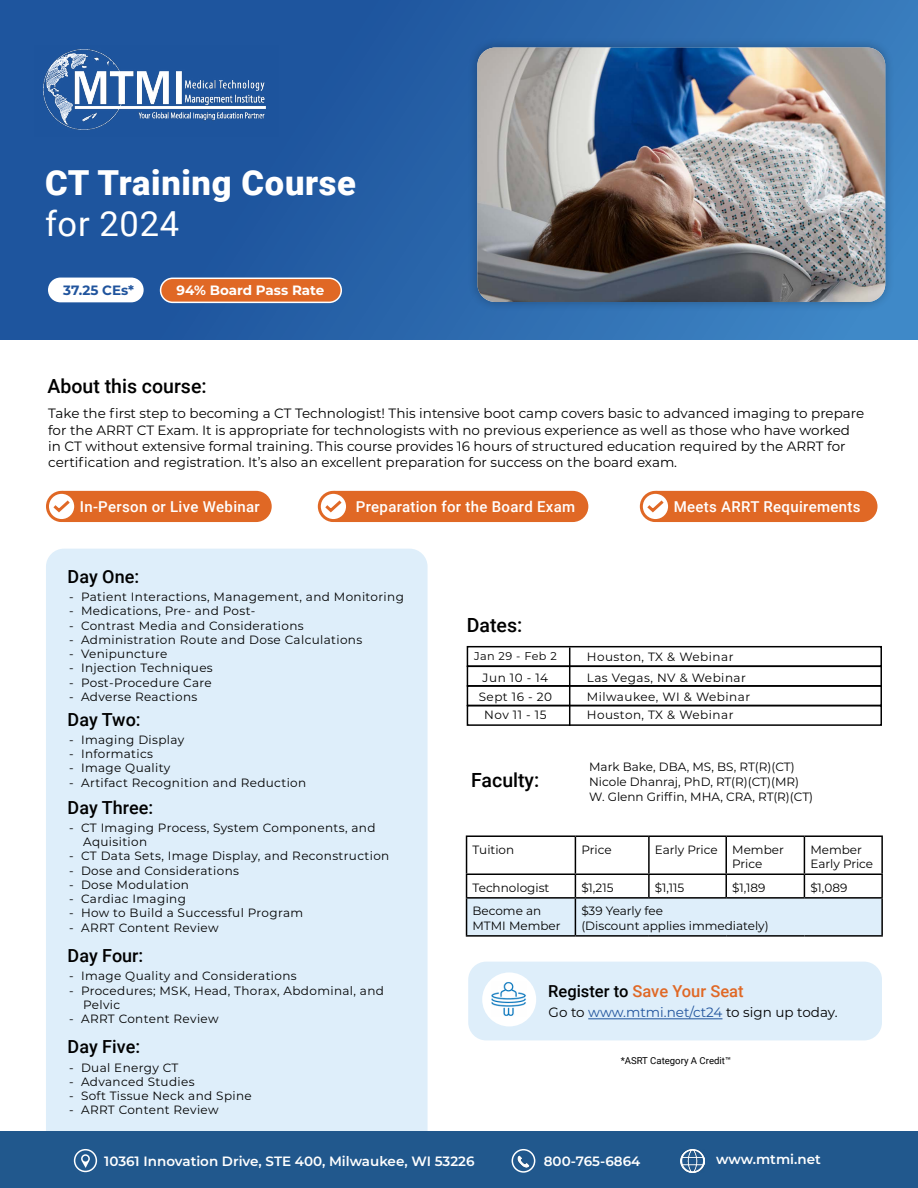
<style>
.page{position:relative;width:918px;height:1188px;background:#fff}
.page>*{position:absolute;margin:0;border:0;box-sizing:border-box;transform-origin:0 0}
.t1{font:900 34.5px "Roboto";letter-spacing:.02em;color:#fff}
.t2{font:34.5px "Roboto";letter-spacing:.02em;color:#fff}
.t3{font:500 19.5px "Roboto";color:#000}
.t4{font:500 18px "Roboto";color:#000}
.t5{font:500 16.5px "Roboto";color:#e06825}
.t6{font:500 15px "Roboto";letter-spacing:.02em;color:#fff}
.t7{font:13.5px/16.2px "Montserrat";color:#000}
.t8{font:600 13.5px "Montserrat";color:#fff}
.t9{font:700 13.5px "Montserrat";color:#fff}
.t10{font:700 13.5px "Montserrat";color:#20549d}
.t11{font:12px/14.2px "Montserrat";letter-spacing:.03em;color:#000}
.t12{font:12px/14.4px "Montserrat";color:#000}
.t13{font:11.25px "Montserrat";letter-spacing:.04em;color:#000}
.t14{font:9.6px "Roboto";color:#000}
.s1{color:#000}
.s2{color:#20549d}
</style>
<div class="page">
<div style="left:46px;top:549px;width:382px;height:613px;background:#deeefa;border-radius:18px"></div>
<div style="left:0;top:1131px;width:918px;height:57px;background:#21588d"></div>
<div style="left:467px;top:705px;width:415px;height:21px;border:2px solid #000"></div>
<div style="left:467px;top:666px;width:415px;height:21px;border:2px solid #000"></div>
<hr style="left:569px;top:647px;width:1px;height:79px;background:#000">
<div style="left:0;top:0;width:918px;height:339px;background:linear-gradient(to right,#184c97,#3a7fbf)"></div>
<img style="left:34px;top:46px;width:244px;height:90px">
<div style="left:467px;top:646px;width:415px;height:21px;border:2px solid #000"></div>
<div style="left:48px;top:278px;width:96px;height:24px;background:#fff;border-radius:12px"></div>
<div style="left:161px;top:278px;width:180px;height:24px;background:#e06825;border-radius:12px"></div>
<div style="left:160px;top:278px;width:182px;height:25px;border:2px solid #fff;border-radius:12px"></div>
<hr style="left:466px;top:835px;width:109px;height:2px;background:#000">
<hr style="left:575px;top:835px;width:74px;height:2px;background:#000">
<hr style="left:649px;top:835px;width:77px;height:2px;background:#000">
<hr style="left:726px;top:835px;width:78px;height:2px;background:#000">
<hr style="left:804px;top:835px;width:79px;height:2px;background:#000">
<hr style="left:881px;top:837px;width:2px;height:36px;background:#000">
<hr style="left:804px;top:873px;width:79px;height:2px;background:#000">
<svg style="left:466px;top:836px;width:416px;height:99px"></svg>
<hr style="left:881px;top:875px;width:2px;height:22px;background:#000">
<hr style="left:466px;top:897px;width:109px;height:2px;background:#000">
<hr style="left:466px;top:899px;width:1px;height:36px;background:#000">
<hr style="left:575px;top:897px;width:74px;height:2px;background:#000">
<hr style="left:575px;top:899px;width:1px;height:36px;background:#000">
<hr style="left:649px;top:897px;width:77px;height:2px;background:#000">
<hr style="left:726px;top:897px;width:78px;height:2px;background:#000">
<hr style="left:804px;top:897px;width:79px;height:2px;background:#000">
<hr style="left:881px;top:899px;width:2px;height:36px;background:#000">
<hr style="left:466px;top:935px;width:109px;height:2px;background:#000">
<hr style="left:575px;top:935px;width:74px;height:2px;background:#000">
<hr style="left:649px;top:935px;width:77px;height:2px;background:#000">
<hr style="left:726px;top:935px;width:78px;height:2px;background:#000">
<hr style="left:804px;top:935px;width:79px;height:2px;background:#000">
<div style="left:467px;top:38px;width:428px;height:274px;background:#000;opacity:.25"></div>
<img style="left:477px;top:48px;width:408px;height:254px">
<div style="left:468px;top:962px;width:414px;height:78px;background:#deeefa;border-radius:18px"></div>
<div style="left:482px;top:972px;width:54px;height:54px;background:#fff;border-radius:50%"></div>
<hr style="left:588px;top:1018px;width:134px;height:1px;background:#20549d">
<div style="left:320px;top:491px;width:268px;height:31px;background:#e06825;border-radius:16px"></div>
<div style="left:642px;top:491px;width:235px;height:31px;background:#e06825;border-radius:16px"></div>
<svg style="left:319px;top:492px;width:29px;height:29px"></svg>
<div style="left:318px;top:491px;width:31px;height:31px;border:3px solid #e06825;border-radius:14px"></div>
<svg style="left:641px;top:492px;width:29px;height:29px"></svg>
<div style="left:640px;top:491px;width:31px;height:31px;border:3px solid #e06825;border-radius:14px"></div>
<div style="left:48px;top:491px;width:224px;height:31px;background:#e06825;border-radius:16px"></div>
<svg style="left:47px;top:492px;width:29px;height:29px"></svg>
<div style="left:46px;top:491px;width:31px;height:31px;border:3px solid #e06825;border-radius:14px"></div>
<svg style="left:50px;top:497px;width:23px;height:17px"></svg>
<svg style="left:322px;top:497px;width:23px;height:17px"></svg>
<svg style="left:644px;top:497px;width:23px;height:17px"></svg>
<img style="left:491px;top:979px;width:44px;height:37px">
<img style="left:517px;top:1155px;width:13px;height:13px">
<img style="left:681px;top:1149px;width:22px;height:24px">
<div style="left:74px;top:1149px;width:23px;height:23px;border:2px solid #fff;border-radius:50%"></div>
<div style="left:81px;top:1154px;width:9px;height:9px;border:2px solid #fff;border-radius:50%"></div>
<svg style="left:82px;top:1161px;width:7px;height:7px"></svg>
<div style="left:512px;top:1149px;width:23px;height:24px;border:2px solid #fff;border-radius:50%"></div>
<div style="left:681px;top:1149px;width:24px;height:24px;border:2px solid #fff;border-radius:50%"></div>
<h1 class="t1" style="left:45px;top:159px;width:313px">CT Training Course</h1>
<h1 class="t2" style="left:45px;top:200px;width:136px">for 2024</h1>
<p class="t10" style="left:63px;top:281px;width:72px">37.25 CEs*</p>
<p class="t9" style="left:177px;top:281px;width:149px">94% Board Pass Rate</p>
<h2 class="t3" style="left:47px;top:372px;width:161px">About this course:</h2>
<p class="t7" style="left:48px;top:405px;width:818px">Take the first step to becoming a CT Technologist! This intensive boot camp covers basic to advanced imaging to prepare for the ARRT CT Exam. It is appropriate for technologists with no previous experience as well as those who have worked in CT without extensive formal training. This course provides 16 hours of structured education required by the ARRT for certification and registration. It’s also an excellent preparation for success on the board exam.</p>
<p class="t6" style="left:80px;top:496px;width:181px">In-Person or Live Webinar</p>
<p class="t6" style="left:356px;top:496px;width:221px">Preparation for the Board Exam</p>
<p class="t6" style="left:674px;top:496px;width:188px">Meets ARRT Requirements</p>
<h3 class="t4" style="left:68px;top:564px;width:73px">Day One:</h3>
<p class="t11" style="left:69px;top:589px;width:336px">- Patient Interactions, Management, and Monitoring</p>
<p class="t11" style="left:69px;top:603px;width:188px">- Medications, Pre- and Post-</p>
<p class="t11" style="left:69px;top:618px;width:236px">- Contrast Media and Considerations</p>
<p class="t11" style="left:69px;top:632px;width:295px">- Administration Route and Dose Calculations</p>
<p class="t11" style="left:69px;top:646px;width:100px">- Venipuncture</p>
<p class="t11" style="left:69px;top:660px;width:145px">- Injection Techniques</p>
<p class="t11" style="left:69px;top:675px;width:144px">- Post-Procedure Care</p>
<p class="t11" style="left:69px;top:689px;width:130px">- Adverse Reactions</p>
<h3 class="t4" style="left:68px;top:707px;width:75px">Day Two:</h3>
<p class="t11" style="left:69px;top:732px;width:117px">- Imaging Display</p>
<p class="t11" style="left:69px;top:746px;width:86px">- Informatics</p>
<p class="t11" style="left:69px;top:761px;width:103px">- Image Quality</p>
<p class="t11" style="left:69px;top:775px;width:239px">- Artifact Recognition and Reduction</p>
<h3 class="t4" style="left:68px;top:795px;width:87px">Day Three:</h3>
<p class="t11" style="left:83px;top:820px;width:294px;text-indent:-14px">- CT Imaging Process, System Components, and<br>Aquisition</p>
<p class="t11" style="left:69px;top:849px;width:322px">- CT Data Sets, Image Display, and Reconstruction</p>
<p class="t11" style="left:69px;top:863px;width:171px">- Dose and Considerations</p>
<p class="t11" style="left:69px;top:877px;width:121px">- Dose Modulation</p>
<p class="t11" style="left:69px;top:891px;width:118px">- Cardiac Imaging</p>
<p class="t11" style="left:69px;top:906px;width:236px">- How to Build a Successful Program</p>
<p class="t11" style="left:69px;top:920px;width:151px">- ARRT Content Review</p>
<h3 class="t4" style="left:68px;top:943px;width:77px">Day Four:</h3>
<p class="t11" style="left:69px;top:968px;width:229px">- Image Quality and Considerations</p>
<p class="t11" style="left:83px;top:983px;width:302px;text-indent:-14px">- Procedures; MSK, Head, Thorax, Abdominal, and<br>Pelvic</p>
<p class="t11" style="left:69px;top:1011px;width:151px">- ARRT Content Review</p>
<p class="t11" style="left:69px;top:1060px;width:111px">- Dual Energy CT</p>
<p class="t11" style="left:69px;top:1074px;width:127px">- Advanced Studies</p>
<p class="t11" style="left:69px;top:1088px;width:184px">- Soft Tissue Neck and Spine</p>
<p class="t11" style="left:69px;top:1103px;width:151px">- ARRT Content Review</p>
<h3 class="t4" style="left:68px;top:1034px;width:74px">Day Five:</h3>
<h2 class="t3" style="left:467px;top:611px;width:57px">Dates:</h2>
<p class="t13" style="left:474px;top:648px;width:84px">Jan 29 - Feb 2</p>
<p class="t11" style="left:479px;top:667px;width:75px;line-height:19.5px;text-align:center">Jun 10 - 14<br>Sept 16 - 20</p>
<p class="t11" style="left:484px;top:708px;width:64px">Nov 11 - 15</p>
<h2 class="t3" style="left:471px;top:766px;width:70px">Faculty:</h2>
<p class="t11" style="left:587px;top:646px;width:161px;line-height:20.9px">Houston, TX &amp; Webinar<br>Las Vegas, NV &amp; Webinar</p>
<p class="t11" style="left:587px;top:687px;width:165px;line-height:18.3px">Milwaukee, WI &amp; Webinar<br>Houston, TX &amp; Webinar</p>
<p class="t12" style="left:589px;top:759px;width:226px;line-height:15px">Mark Bake, DBA, MS, BS, RT(R)(CT)<br>Nicole Dhanraj, PhD, RT(R)(CT)(MR)<br>W. Glenn Griffin, MHA, CRA, RT(R)(CT)</p>
<p class="t12" style="left:473px;top:842px;width:43px">Tuition</p>
<p class="t11" style="left:581px;top:842px;width:32px">Price</p>
<p class="t12" style="left:732px;top:842px;width:53px;text-indent:-77px">Early Price Member<br>Price</p>
<p class="t12" style="left:810px;top:842px;width:64px">Member<br>Early Price</p>
<p class="t12" style="left:473px;top:880px;width:78px">Technologist</p>
<p class="t11" style="left:581px;top:880px;width:34px">$1,215</p>
<p class="t11" style="left:655px;top:880px;width:31px">$1,115</p>
<p class="t11" style="left:732px;top:880px;width:35px">$1,189</p>
<p class="t11" style="left:810px;top:880px;width:38px">$1,089</p>
<p class="t12" style="left:473px;top:904px;width:90px">Become an<br>MTMI Member</p>
<p class="t12" style="left:581px;top:904px;width:189px">$39 Yearly fee<br>(Discount applies immediately)</p>
<h3 class="t5" style="left:548px;top:980px;width:197px"><span class="s1">Register to</span> Save Your Seat</h3>
<p class="t7" style="left:549px;top:1004px;width:290px">Go to <span class="s2">www.mtmi.net/ct24</span> to sign up today.</p>
<p class="t14" style="left:621px;top:1054px;width:112px">*ASRT Category A Credit™</p>
<p class="t8" style="left:104px;top:1151px;width:372px">10361 Innovation Drive, STE 400, Milwaukee, WI 53226</p>
<p class="t8" style="left:544px;top:1151px;width:98px">800-765-6864</p>
<p class="t8" style="left:716px;top:1150px;width:106px">www.mtmi.net</p>
</div>
